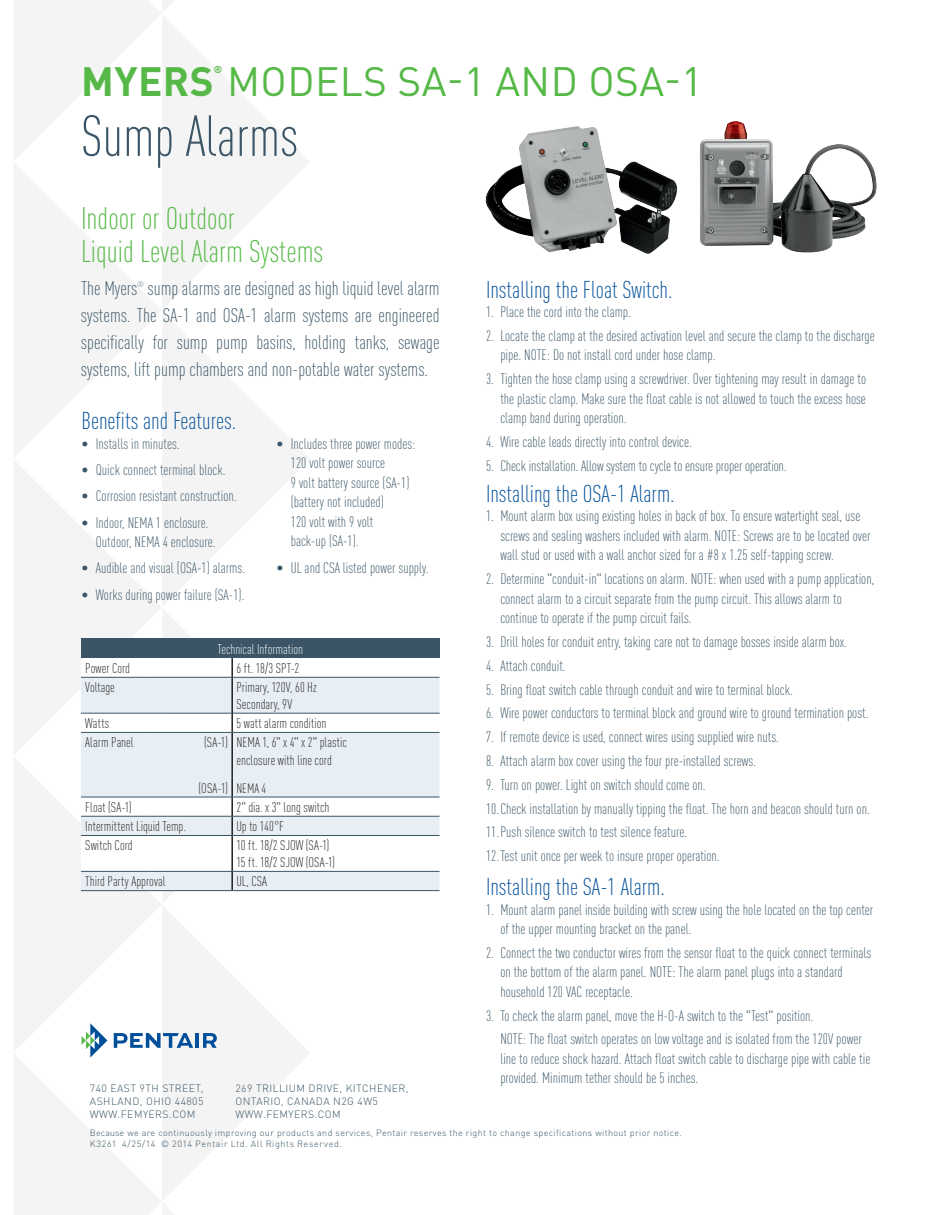
<style>
.page{position:relative;width:945px;height:1215px;background:#fff}
.page>*{position:absolute;margin:0;border:0;box-sizing:border-box;transform-origin:0 0}
.t1{font:300 condensed 57px "DIN Pro";color:#3b5566}
.t2{font:40.5px "DIN Pro";letter-spacing:.01em;color:#56b947}
.t3{font:300 condensed 30.75px/33px "DIN Pro";color:#56b947}
.t4{font:300 condensed 24px "DIN Pro";color:#014e99}
.t5{font:300 condensed 19.5px/27px "DIN Pro";color:#3b5566;text-align:justify}
.t6{font:300 condensed 15px/19.5px "DIN Pro";color:#3b5566}
.t7{font:300 condensed 13.8px/16.6px "DIN Pro";letter-spacing:.005em;color:#231f20}
.t8{font:300 condensed 13.8px "DIN Pro";color:#fff}
.t9{font:300 10.5px "DIN Pro";letter-spacing:.04em;color:#3b5566}
.t10{font:700 10.2px "DIN Pro";color:#56b947}
.t11{font:300 9px/12px "DIN Pro";letter-spacing:.04em;color:#3b5566}
.t12{font:300 condensed 7.8px "DIN Pro";color:#3b5566}
.s1{font-weight:700}
.s2{font-size:13.5px}
</style>
<div class="page">
<svg style="left:14px;top:0;width:295px;height:162px"></svg>
<svg style="left:14px;top:162px;width:295px;height:297px;fill:#f4f4f4"></svg>
<svg style="left:14px;top:459px;width:296px;height:295px;fill:#f4f4f4"></svg>
<svg style="left:14px;top:758px;width:296px;height:411px;fill:#f4f4f4"></svg>
<div style="left:81px;top:639px;width:359px;height:19px;background:#3b5566"></div>
<div style="left:81px;top:733px;width:359px;height:36px;background:#e8eff4"></div>
<hr style="left:81px;top:732px;width:68px;height:1px;background:#3b5566">
<hr style="left:149px;top:732px;width:82px;height:1px;background:#3b5566">
<hr style="left:233px;top:732px;width:207px;height:1px;background:#3b5566">
<svg style="left:81px;top:658px;width:359px;height:74px"></svg>
<hr style="left:231px;top:732px;width:2px;height:37px;background:#231f20">
<hr style="left:81px;top:890px;width:68px;height:1px;background:#3b5566">
<hr style="left:149px;top:890px;width:83px;height:1px;background:#3b5566">
<hr style="left:232px;top:890px;width:208px;height:1px;background:#3b5566">
<svg style="left:81px;top:769px;width:359px;height:121px"></svg>
<hr style="left:232px;top:797px;width:208px;height:1px;background:#3b5566">
<svg style="left:14px;top:1023px;width:179px;height:191px"></svg>
<hr style="left:196px;top:1033px;width:3px;height:15px;background:#014e99">
<svg style="left:203px;top:1033px;width:14px;height:15px"></svg>
<img style="left:700px;top:121px;width:177px;height:132px">
<img style="left:485px;top:126px;width:193px;height:128px">
<p class="t10" style="left:214px;top:61px;width:10px">®</p>
<h2 class="t2" style="left:81px;top:50px;width:623px"><span class="s1">MYERS</span> MODELS SA-1 AND OSA-1</h2>
<h1 class="t1" style="left:81px;top:96px;width:219px">Sump Alarms</h1>
<h3 class="t3" style="left:81px;top:200px;width:244px">Indoor or Outdoor<br>Liquid Level Alarm Systems</h3>
<h3 class="t5" style="left:81px;top:273px;width:58px">The Myers</h3>
<p class="t12" style="left:137px;top:279px;width:8px">®</p>
<h3 class="t4" style="left:486px;top:272px;width:188px">Installing the Float Switch.</h3>
<p class="t6" style="left:486px;top:301px;width:146px">1. Place the cord into the clamp.</p>
<p class="t6" style="left:500px;top:325px;width:376px;text-indent:-14px">2. Locate the clamp at the desired activation level and secure the clamp to the discharge pipe. NOTE: Do not install cord under hose clamp.</p>
<p class="t6" style="left:500px;top:368px;width:367px;text-align:justify;text-indent:-14px">3. Tighten the hose clamp using a screwdriver. Over tightening may result in damage to the plastic clamp. Make sure the float cable is not allowed to touch the excess hose clamp band during operation.</p>
<p class="t6" style="left:486px;top:431px;width:207px">4. Wire cable leads directly into control device.</p>
<p class="t6" style="left:486px;top:455px;width:302px">5. Check installation. Allow system to cycle to ensure proper operation.</p>
<h3 class="t4" style="left:486px;top:476px;width:190px">Installing the OSA-1 Alarm.</h3>
<p class="t6" style="left:500px;top:505px;width:372px;text-indent:-14px">1. Mount alarm box using existing holes in back of box. To ensure watertight seal, use screws and sealing washers included with alarm. NOTE: Screws are to be located over wall stud or used with a wall anchor sized for a #8 x 1.25 self-tapping screw.</p>
<p class="t6" style="left:500px;top:568px;width:375px;text-indent:-14px">2. Determine "conduit-in" locations on alarm. NOTE: when used with a pump application, connect alarm to a circuit separate from the pump circuit. This allows alarm to continue to operate if the pump circuit fails.</p>
<p class="t6" style="left:486px;top:631px;width:362px">3. Drill holes for conduit entry, taking care not to damage bosses inside alarm box.</p>
<p class="t6" style="left:486px;top:655px;width:81px">4. Attach conduit.</p>
<p class="t6" style="left:486px;top:679px;width:308px">5. Bring float switch cable through conduit and wire to terminal block.</p>
<p class="t6" style="left:486px;top:702px;width:384px">6. Wire power conductors to terminal block and ground wire to ground termination post.</p>
<p class="t6" style="left:486px;top:726px;width:295px">7. If remote device is used, connect wires using supplied wire nuts.</p>
<p class="t6" style="left:486px;top:750px;width:272px">8. Attach alarm box cover using the four pre-installed screws.</p>
<p class="t6" style="left:486px;top:772px;width:385px;line-height:23.9px">9. Turn on power. Light on switch should come on.<br>10.Check installation by manually tipping the float. The horn and beacon should turn on.<br>11.Push silence switch to test silence feature.<br>12.Test unit once per week to insure proper operation.</p>
<h3 class="t4" style="left:486px;top:870px;width:180px">Installing the SA-1 Alarm.</h3>
<p class="t6" style="left:500px;top:899px;width:375px;text-indent:-14px">1. Mount alarm panel inside building with screw using the hole located on the top center of the upper mounting bracket on the panel.</p>
<p class="t6" style="left:500px;top:942px;width:372px;text-indent:-14px">2. Connect the two conductor wires from the sensor float to the quick connect terminals on the bottom of the alarm panel. NOTE: The alarm panel plugs into a standard household 120 VAC receptacle.</p>
<p class="t6" style="left:500px;top:1003px;width:363px;line-height:23.9px;text-indent:-14px">3. To check the alarm panel, move the H-O-A switch to the "Test" position.<br>NOTE: The float switch operates on low voltage and is isolated from the 120V power</p>
<p class="t6" style="left:500px;top:1048px;width:372px">line to reduce shock hazard. Attach float switch cable to discharge pipe with cable tie provided. Minimum tether should be 5 inches.</p>
<h3 class="t5" style="left:81px;top:273px;width:360px;text-indent:67px">sump alarms are designed as high liquid level alarm systems. The SA-1 and OSA-1 alarm systems are engineered specifically for sump pump basins, holding tanks, sewage systems, lift pump chambers and non-potable water systems.</h3>
<h3 class="t4" style="left:82px;top:404px;width:156px">Benefits and Features.</h3>
<p class="t6" style="left:82px;top:433px;width:100px">• Installs in minutes.</p>
<p class="t6" style="left:82px;top:459px;width:146px">• Quick connect terminal block.</p>
<p class="t6" style="left:82px;top:485px;width:157px">• Corrosion resistant construction.</p>
<p class="t6" style="left:96px;top:512px;width:121px;text-indent:-14px">• Indoor, NEMA 1 enclosure.<br>Outdoor, NEMA 4 enclosure.</p>
<p class="t6" style="left:82px;top:557px;width:165px">• Audible and visual (OSA-1) alarms.</p>
<p class="t6" style="left:82px;top:584px;width:164px">• Works during power failure (SA-1).</p>
<p class="t6" style="left:291px;top:433px;width:126px;text-indent:-14px">• Includes three power modes:<br>120 volt power source<br>9 volt battery source (SA-1) (battery not included)<br>120 volt with 9 volt<br>back-up (SA-1).</p>
<p class="t6" style="left:276px;top:557px;width:154px">• UL and CSA listed power supply.</p>
<p class="t8" style="left:217px;top:639px;width:87px">Technical Information</p>
<p class="t7" style="left:85px;top:659px;width:46px">Power Cord</p>
<p class="t7" style="left:237px;top:659px;width:64px">6 ft. 18/3 SPT-2</p>
<p class="t7" style="left:85px;top:678px;width:31px">Voltage</p>
<p class="t7" style="left:237px;top:678px;width:82px">Primary, 120V, 60 Hz<br>Secondary, 9V</p>
<p class="t7" style="left:85px;top:714px;width:25px">Watts</p>
<p class="t7" style="left:237px;top:714px;width:91px">5 watt alarm condition</p>
<p class="t7" style="left:85px;top:733px;width:50px">Alarm Panel</p>
<p class="t7" style="left:237px;top:733px;width:112px;line-height:17.4px;text-indent:-32px">(SA-1) NEMA 1, 6" x 4" x 2" plastic enclosure with line cord</p>
<p class="t7" style="left:199px;top:779px;width:69px">(OSA-1) <span class="s2">NEMA 4</span></p>
<p class="t7" style="left:85px;top:798px;width:48px">Float (SA-1)</p>
<p class="t7" style="left:237px;top:798px;width:95px">2" dia. x 3" long switch</p>
<p class="t7" style="left:85px;top:817px;width:102px">Intermittent Liquid Temp.</p>
<p class="t7" style="left:237px;top:817px;width:49px">Up to 140°F</p>
<p class="t7" style="left:85px;top:836px;width:49px">Switch Cord</p>
<p class="t7" style="left:237px;top:836px;width:100px">10 ft. 18/2 SJOW (SA-1)<br>15 ft. 18/2 SJOW (OSA-1)</p>
<p class="t7" style="left:85px;top:872px;width:82px">Third Party Approval</p>
<p class="t7" style="left:237px;top:872px;width:32px">UL, CSA</p>
<p class="t9" style="left:90px;top:1080px;width:115px">740 EAST 9TH STREET,</p>
<p class="t9" style="left:235px;top:1080px;width:175px">269 TRILLIUM DRIVE, KITCHENER,</p>
<p class="t9" style="left:90px;top:1093px;width:115px">ASHLAND, OHIO 44805</p>
<p class="t9" style="left:235px;top:1093px;width:144px">ONTARIO, CANADA N2G 4W5</p>
<p class="t9" style="left:90px;top:1106px;width:107px">WWW.FEMYERS.COM</p>
<p class="t9" style="left:235px;top:1106px;width:107px">WWW.FEMYERS.COM</p>
<p class="t11" style="left:90px;top:1125px;width:593px">Because we are continuously improving our products and services, Pentair reserves the right to change specifications without prior notice.<br>K3261 4/25/14 © 2014 Pentair Ltd. All Rights Reserved.</p>
</div>
